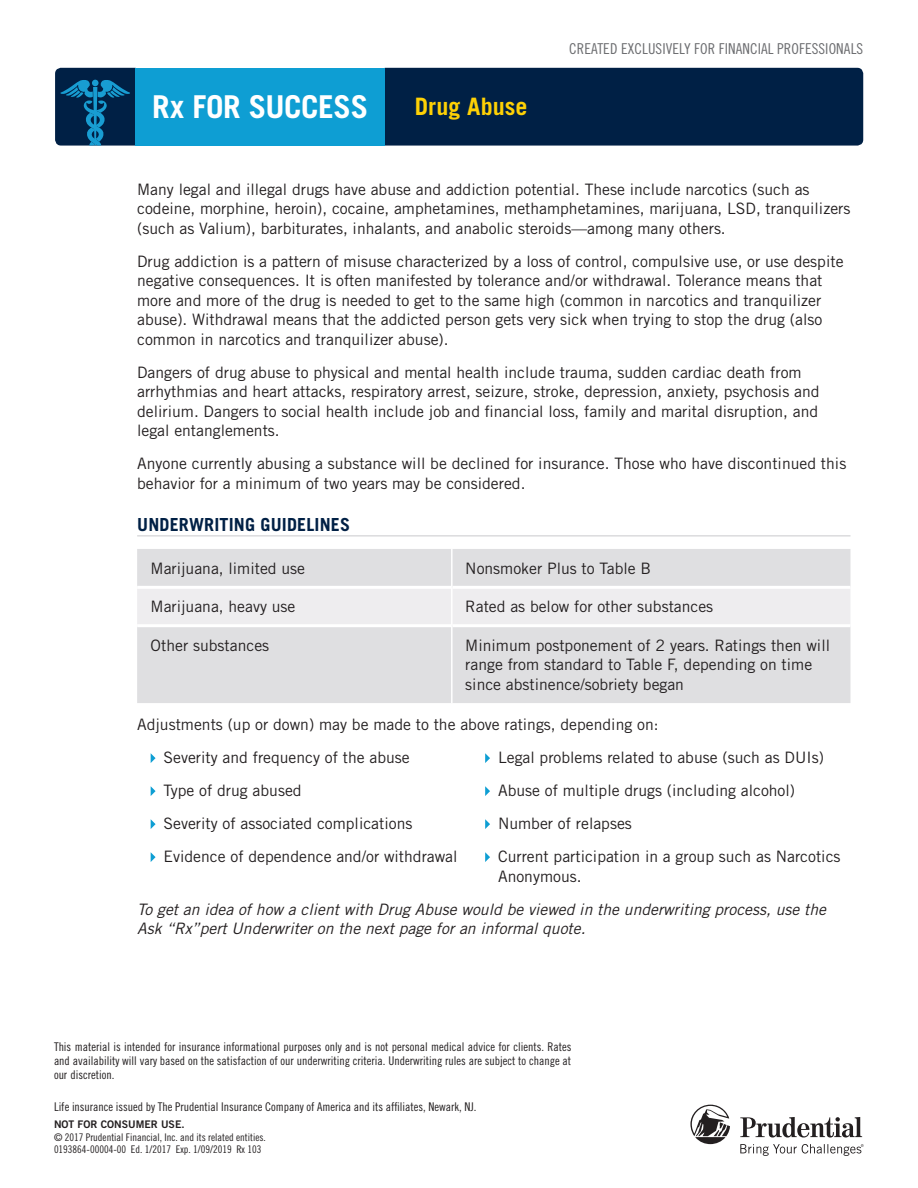
<style>
.page{position:relative;width:918px;height:1188px;background:#fff}
.page>*{position:absolute;margin:0;border:0;box-sizing:border-box;transform-origin:0 0}
.t1{font:700 31.5px "Trade Gothic LT Std";letter-spacing:-.015em;color:#fff}
.t2{font:700 24px "Trade Gothic LT Std";letter-spacing:.005em;color:#fed105}
.RC_-_head__dk_blue{font:700 18px "Trade Gothic LT Std";letter-spacing:.01em;color:#002045}
.body{font:15.75px/19.5px "Trade Gothic LT Std";color:#231f20}
.body-2{font:italic 15.75px/19.5px "Trade Gothic LT Std";color:#231f20}
.t3{font:15px "Trade Gothic LT Std Cn 18";letter-spacing:.005em;color:#6c6d70}
.t4{font:12px/14.2px "Trade Gothic LT Std Cn 18";color:#231f20;text-align:justify}
.t5{font:10.5px "Trade Gothic LT Std Cn 18";color:#231f20}
.t6{font:10.5px "Trade Gothic LT Std Bd 2";color:#231f20}
</style>
<div class="page">
<hr style="left:137px;top:536px;width:713px;height:1px;background:#c9cacc">
<div style="left:137px;top:549px;width:713px;height:154px;background:#dfdfe1"></div>
<div style="left:137px;top:589px;width:713px;height:35px;background:#eeedef"></div>
<hr style="left:137px;top:586px;width:314px;height:3px;background:#fff">
<hr style="left:453px;top:586px;width:397px;height:3px;background:#fff">
<hr style="left:137px;top:624px;width:314px;height:3px;background:#fff">
<hr style="left:453px;top:624px;width:397px;height:3px;background:#fff">
<hr style="left:451px;top:549px;width:2px;height:38px;background:#fff">
<hr style="left:451px;top:587px;width:2px;height:39px;background:#fff">
<hr style="left:451px;top:626px;width:2px;height:77px;background:#fff">
<svg style="left:151px;top:753px;width:5px;height:10px"></svg>
<svg style="left:485px;top:753px;width:5px;height:10px"></svg>
<svg style="left:151px;top:786px;width:5px;height:10px"></svg>
<svg style="left:485px;top:786px;width:5px;height:10px"></svg>
<svg style="left:151px;top:819px;width:5px;height:10px"></svg>
<svg style="left:485px;top:819px;width:5px;height:10px"></svg>
<svg style="left:151px;top:852px;width:5px;height:10px"></svg>
<svg style="left:485px;top:852px;width:5px;height:10px"></svg>
<svg style="left:55px;top:68px;width:81px;height:78px"></svg>
<div style="left:385px;top:68px;width:478px;height:78px;background:#002045"></div>
<div style="left:136px;top:68px;width:249px;height:78px;background:#0e9ed3"></div>
<svg style="left:690px;top:1105px;width:174px;height:51px"></svg>
<p class="t1" style="left:152px;top:87px;width:218px">Rx FOR SUCCESS</p>
<p class="t2" style="left:415px;top:92px;width:114px">Drug Abuse</p>
<p class="t3" style="left:569px;top:40px;width:296px">CREATED EXCLUSIVELY FOR FINANCIAL PROFESSIONALS</p>
<p class="body" style="left:137px;top:179px;width:715px">Many legal and illegal drugs have abuse and addiction potential. These include narcotics (such as codeine, morphine, heroin), cocaine, amphetamines, methamphetamines, marijuana, LSD, tranquilizers (such as Valium), barbiturates, inhalants, and anabolic steroids—among many others.</p>
<p class="body" style="left:137px;top:251px;width:708px">Drug addiction is a pattern of misuse characterized by a loss of control, compulsive use, or use despite negative consequences. It is often manifested by tolerance and/or withdrawal. Tolerance means that more and more of the drug is needed to get to the same high (common in narcotics and tranquilizer abuse). Withdrawal means that the addicted person gets very sick when trying to stop the drug (also common in narcotics and tranquilizer abuse).</p>
<p class="body" style="left:137px;top:362px;width:684px">Dangers of drug abuse to physical and mental health include trauma, sudden cardiac death from arrhythmias and heart attacks, respiratory arrest, seizure, stroke, depression, anxiety, psychosis and delirium. Dangers to social health include job and financial loss, family and marital disruption, and legal entanglements.</p>
<p class="body" style="left:137px;top:454px;width:711px">Anyone currently abusing a substance will be declined for insurance. Those who have discontinued this behavior for a minimum of two years may be considered.</p>
<p class="RC_-_head__dk_blue" style="left:137px;top:513px;width:215px">UNDERWRITING GUIDELINES</p>
<p class="body" style="left:151px;top:558px;width:156px">Marijuana, limited use</p>
<p class="body" style="left:465px;top:558px;width:187px">Nonsmoker Plus to Table B</p>
<p class="body" style="left:151px;top:597px;width:146px">Marijuana, heavy use</p>
<p class="body" style="left:465px;top:597px;width:250px">Rated as below for other substances</p>
<p class="body" style="left:151px;top:635px;width:120px">Other substances</p>
<p class="body" style="left:465px;top:635px;width:366px">Minimum postponement of 2 years. Ratings then will range from standard to Table F, depending on time since abstinence/sobriety began</p>
<p class="body" style="left:137px;top:715px;width:523px">Adjustments (up or down) may be made to the above ratings, depending on:</p>
<p class="body" style="left:164px;top:748px;width:248px">Severity and frequency of the abuse</p>
<p class="body" style="left:498px;top:748px;width:327px">Legal problems related to abuse (such as DUIs)</p>
<p class="body" style="left:164px;top:781px;width:140px">Type of drug abused</p>
<p class="body" style="left:498px;top:781px;width:299px">Abuse of multiple drugs (including alcohol)</p>
<p class="body" style="left:164px;top:814px;width:250px">Severity of associated complications</p>
<p class="body" style="left:498px;top:814px;width:135px">Number of relapses</p>
<p class="body" style="left:164px;top:847px;width:296px">Evidence of dependence and/or withdrawal</p>
<p class="body" style="left:498px;top:847px;width:344px">Current participation in a group such as Narcotics<br>Anonymous.</p>
<p class="body-2" style="left:137px;top:899px;width:690px">To get an idea of how a client with Drug Abuse would be viewed in the underwriting process, use the<br>Ask “Rx”pert Underwriter on the next page for an informal quote.</p>
<p class="t4" style="left:54px;top:1039px;width:519px">This material is intended for insurance informational purposes only and is not personal medical advice for clients. Rates and availability will vary based on the satisfaction of our underwriting criteria. Underwriting rules are subject to change at our discretion.</p>
<p class="t4" style="left:54px;top:1100px;width:424px">Life insurance issued by The Prudential Insurance Company of America and its affiliates, Newark, NJ.</p>
<p class="t6" style="left:54px;top:1118px;width:132px">NOT FOR CONSUMER USE.</p>
<p class="t5" style="left:54px;top:1131px;width:213px">© 2017 Prudential Financial, Inc. and its related entities.</p>
<p class="t5" style="left:54px;top:1143px;width:209px">0193864-00004-00 Ed. 1/2017 Exp. 1/09/2019 Rx 103</p>
</div>
